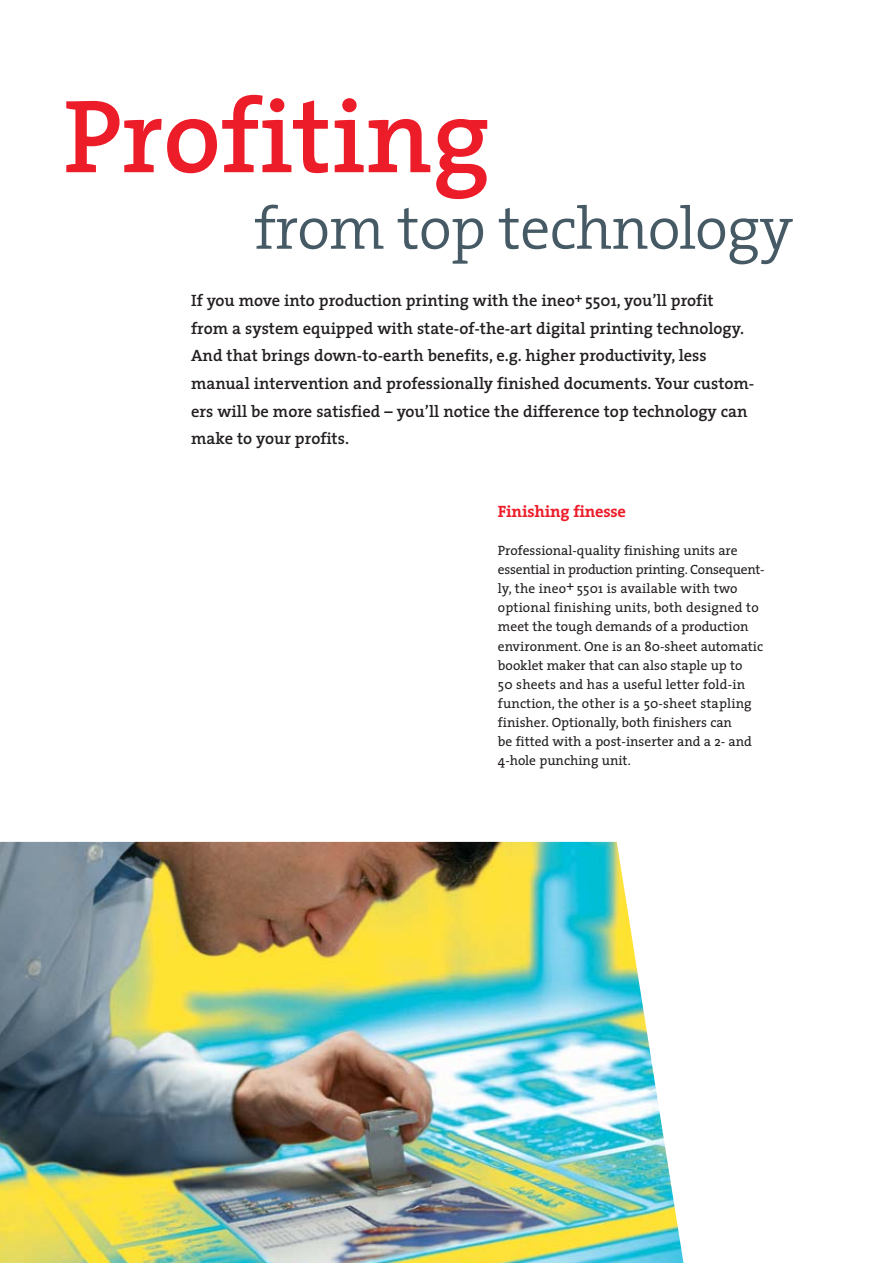
<style>
.page{position:relative;width:893px;height:1263px;background:#fff}
.page>*{position:absolute;margin:0;border:0;box-sizing:border-box;transform-origin:0 0}
.t1{font:600 105px "The Serif";color:#ed1c29}
.t2{font:300 60px "The Serif";letter-spacing:-.01em;color:#465a65}
.t3{font:600 16.5px/27.6px "The Serif";color:#231f20}
.t4{font:700 16.5px "The Serif";letter-spacing:-.01em;color:#ed1c29}
.t5{font:13.5px/19.2px "The Serif";color:#231f20}
</style>
<div class="page">
<img style="left:0;top:842px;width:684px;height:421px">
<h1 class="t1" style="left:64px;top:95px;width:428px">Profiting</h1>
<h2 class="t2" style="left:254px;top:205px;width:540px">from top technology</h2>
<p class="t3" style="left:191px;top:288px;width:565px">If you move into production printing with the ineo<sup>+</sup> 5501, you’ll profit from a system equipped with state-of-the-art digital printing technology.<br>And that brings down-to-earth benefits, e.g. higher productivity, less manual intervention and professionally finished documents. Your custom&shy;ers will be more satisfied – you’ll notice the difference top technology can make to your profits.</p>
<p class="t4" style="left:498px;top:505px;width:129px">Finishing finesse</p>
<p class="t5" style="left:498px;top:542px;width:268px">Professional-quality finishing units are essential in production printing. Consequent&shy;ly, the ineo+ 5501 is available with two optional finishing units, both designed to meet the tough demands of a production environment. One is an 80-sheet automatic booklet maker that can also staple up to<br>50 sheets and has a useful letter fold-in function, the other is a 50-sheet stapling finisher. Optionally, both finishers can<br>be fitted with a post-inserter and a 2- and 4-hole punching unit.</p>
</div>
